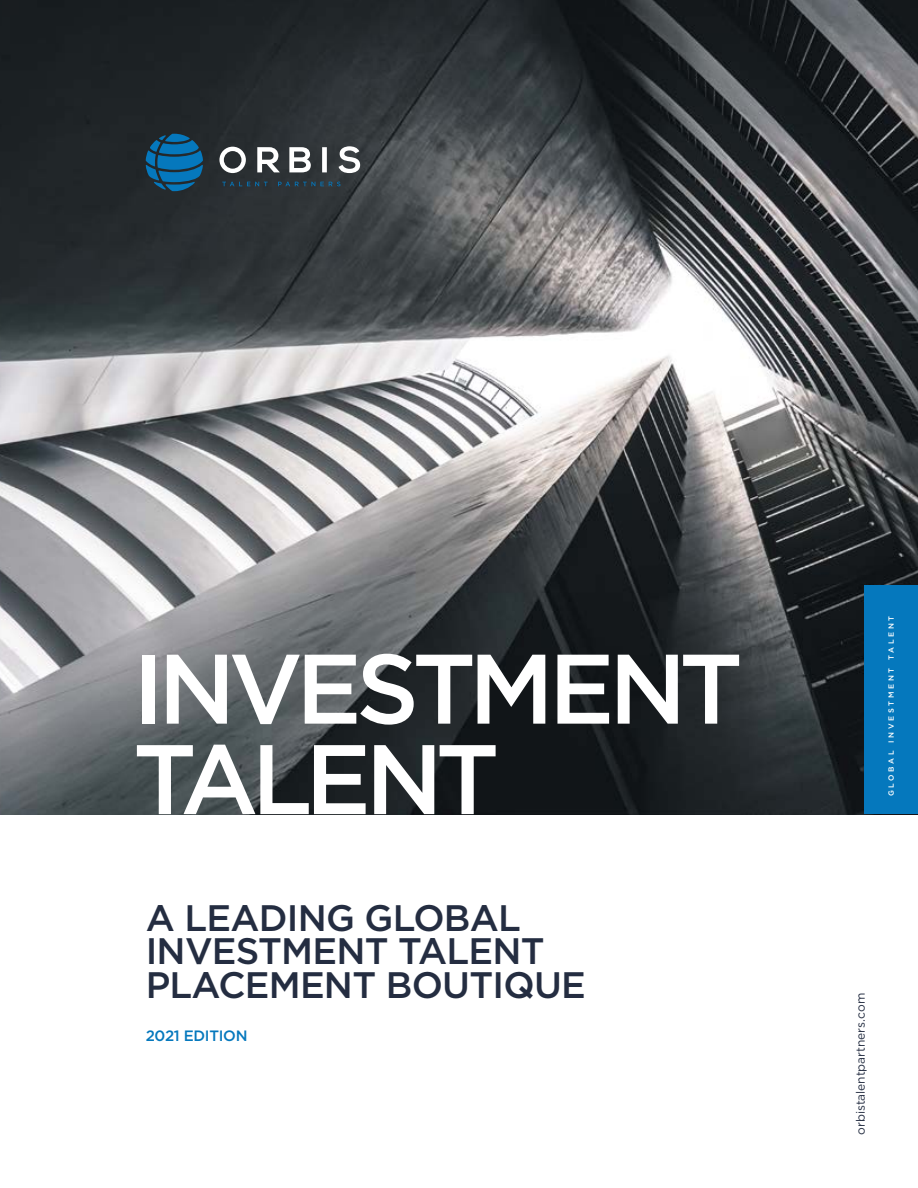
<style>
.page{position:relative;width:918px;height:1188px;background:#fff}
.page>*{position:absolute;margin:0;border:0;box-sizing:border-box;transform-origin:0 0}
.t1{font:500 98.55px/90.4px "Gotham";letter-spacing:-.07em;color:#fff}
.t2{font:500 36.9px/33.8px "Gotham";letter-spacing:-.02em;color:#242d41}
.t3{font:500 15px "Gotham";letter-spacing:-.02em;color:#0578bd}
.t4{font:12px "Gotham";letter-spacing:-.005em;color:#242d41}
.t5{font:500 7.5px "Gotham";letter-spacing:.36em;color:#fff}
</style>
<div class="page">
<img style="left:0;top:0;width:918px;height:814px">
<div style="left:865px;top:586px;width:53px;height:228px;background:#0578bd"></div>
<svg style="left:257px;top:146px;width:103px;height:27px"></svg>
<svg style="left:219px;top:147px;width:27px;height:26px"></svg>
<svg style="left:222px;top:182px;width:118px;height:4px"></svg>
<svg style="left:146px;top:134px;width:57px;height:57px;background:#115883"></svg>
<h1 class="t1" style="left:133px;top:642px;width:612px">INVESTMENT<br>TALENT</h1>
<p class="t2" style="left:146px;top:900px;width:442px">A LEADING GLOBAL<br>INVESTMENT TALENT<br>PLACEMENT BOUTIQUE</p>
<p class="t3" style="left:146px;top:1026px;width:103px">2021 EDITION</p>
<p class="t5" style="left:886px;top:796px;width:182px;rotate:-90deg">GLOBAL INVESTMENT TALENT</p>
<p class="t4" style="left:853px;top:1135px;width:143px;rotate:-90deg">orbistalentpartners.com</p>
</div>
